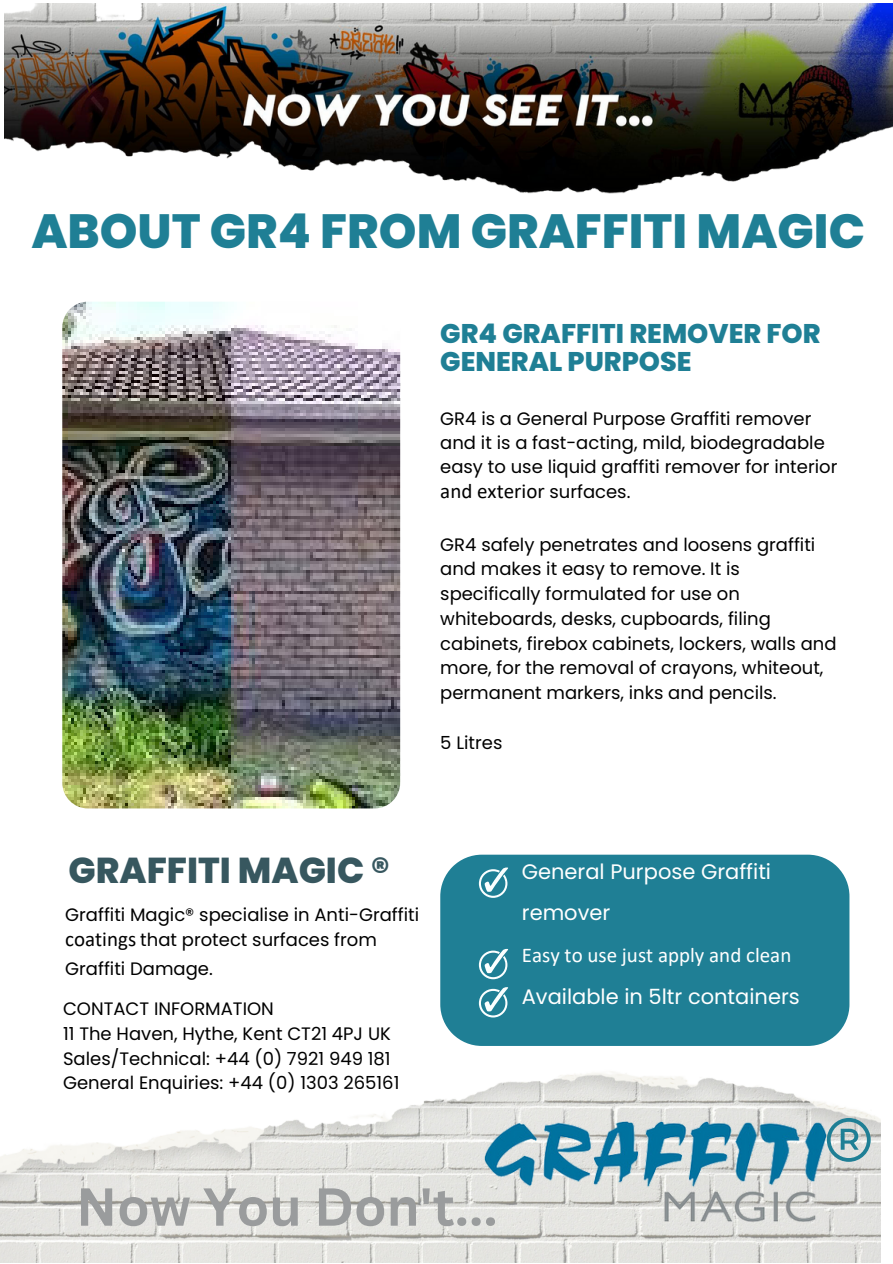
<style>
.page{position:relative;width:893px;height:1264px;background:#fff}
.page>*{position:absolute;margin:0;border:0;box-sizing:border-box;transform-origin:0 0}
.t1{font:700 52.2px "Canva Sans";color:#9a9c9d}
.t2{font:800 48px "Poppins";color:#1f7f95}
.t3{font:800 36px "Poppins";color:#37575f}
.t4{font:800 27px/28px "Poppins";color:#1f7f95}
.t5{font:21px/41.5px "Poppins";color:#fff}
.t6{font:21px "Calibri";color:#000}
.t7{font:18px/24.8px "Poppins";color:#000}
.s1{font-family:"Poppins";font-size:18px}
.s2{font-family:"Calibri";font-size:21px}
.s3{font-family:"Calibri"}
</style>
<div class="page">
<img style="left:0;top:1072px;width:880px;height:190px">
<svg style="left:826px;top:1117px;width:44px;height:44px;background:#99bbc1"></svg>
<img style="left:485px;top:1121px;width:341px;height:101px">
<img style="left:5px;top:4px;width:887px;height:190px">
<img style="left:62px;top:302px;width:338px;height:506px;border-radius:26px">
<div style="left:440px;top:854px;width:409px;height:191px;background:#1f7f95"></div>
<svg style="left:479px;top:867px;width:29px;height:30px"></svg>
<svg style="left:479px;top:948px;width:29px;height:31px"></svg>
<svg style="left:479px;top:987px;width:29px;height:30px"></svg>
<p class="t2" style="left:31px;top:197px;width:835px">ABOUT GR4 FROM GRAFFITI MAGIC</p>
<p class="t4" style="left:440px;top:320px;width:382px">GR4 GRAFFITI REMOVER FOR<br>GENERAL PURPOSE</p>
<p class="t7" style="left:440px;top:407px;width:398px;line-height:24px">GR4 is a General Purpose Graffiti remover and it is a fast-acting, mild, biodegradable easy to use liquid graffiti remover for interior</p>
<p class="t6" style="left:440px;top:476px;width:192px">and exterior <span class="s1">surfaces.</span></p>
<p class="t7" style="left:440px;top:532px;width:398px">GR4 safely penetrates and loosens graffiti and makes it easy to remove. It is specifically formulated for use on whiteboards, desks, cupboards, filing cabinets, firebox cabinets, lockers, walls and more, for the removal of crayons, whiteout, permanent markers, inks and pencils.</p>
<p class="t7" style="left:440px;top:730px;width:64px">5 Litres</p>
<p class="t3" style="left:69px;top:845px;width:322px">GRAFFITI MAGIC ®</p>
<p class="t7" style="left:65px;top:902px;width:355px">Graffiti Magic® specialise in Anti-Graffiti <span class="s2">coatings</span> that protect surfaces from</p>
<p class="t7" style="left:65px;top:956px;width:149px">Graffiti Damage.</p>
<p class="t7" style="left:63px;top:996px;width:338px">CONTACT INFORMATION<br>11 The Haven, Hythe, Kent CT21 4PJ UK Sales/Technical: +44 (0) 7921 949 181<br>General Enquiries: +44 (0) 1303 265161</p>
<p class="t5" style="left:522px;top:850px;width:279px">General Purpose Graffiti remover<br><span class="s3">Easy to use just apply and clean<br></span>Available in 5ltr containers</p>
<p class="t1" style="left:76px;top:1169px;width:423px">Now You Don't...</p>
</div>
